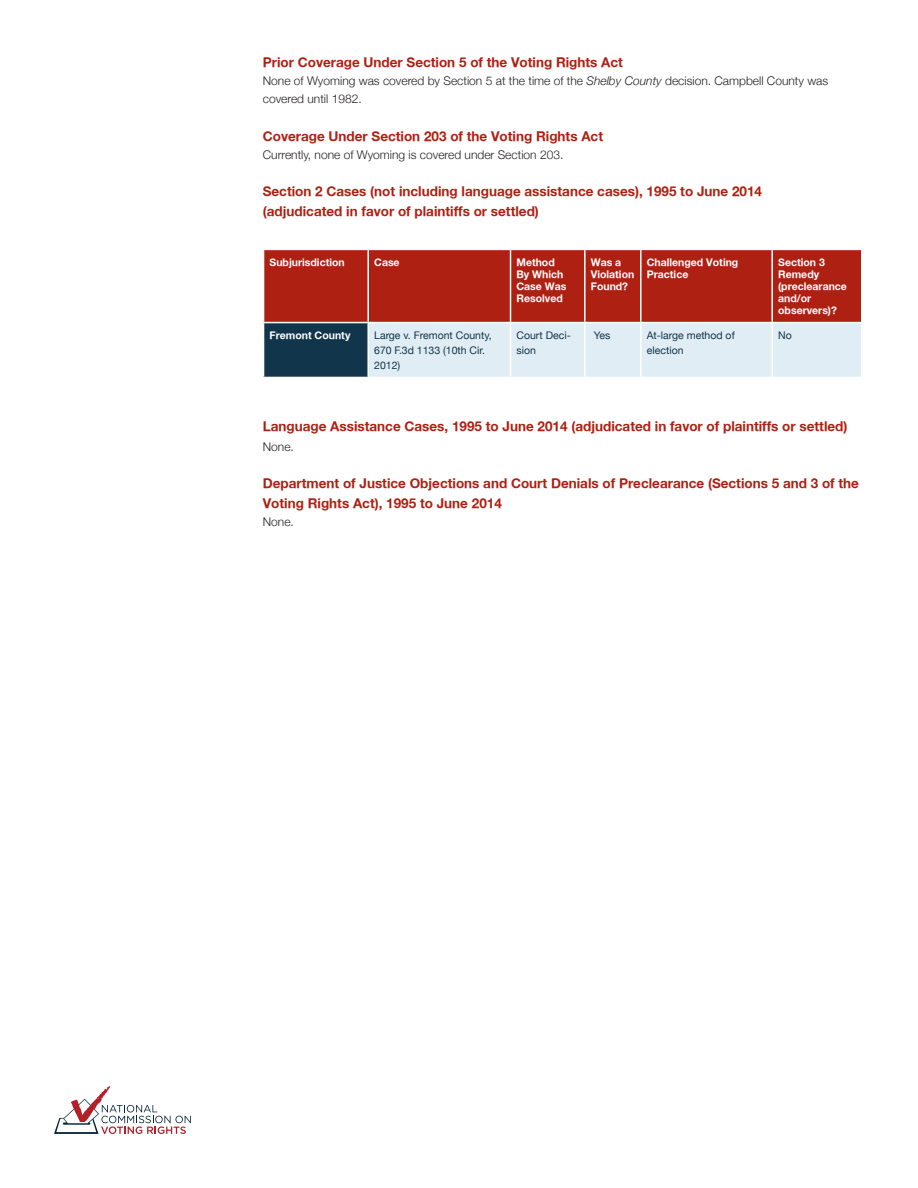
<style>
.page{position:relative;width:918px;height:1188px;background:#fff}
.page>*{position:absolute;margin:0;border:0;box-sizing:border-box;transform-origin:0 0}
.headers{font:700 13.5px/19.5px "Helvetica Neue";color:#ae2012}
.t1{font:300 12px/18px "Helvetica Neue";color:#231f20}
.table_header{font:700 10.5px/12px "Helvetica Neue";color:#fff}
.table_body{font:10.5px/15px "Helvetica Neue";color:#11364b}
.s1{font-style:italic}
</style>
<div class="page">
<svg style="left:54px;top:1086px;width:137px;height:48px"></svg>
<div style="left:264px;top:250px;width:597px;height:72px;background:#ae2012"></div>
<div style="left:264px;top:323px;width:104px;height:54px;background:#11364b"></div>
<div style="left:369px;top:323px;width:492px;height:54px;background:#e1edf4"></div>
<hr style="left:367px;top:250px;width:2px;height:72px;background:#fff">
<hr style="left:510px;top:250px;width:1px;height:72px;background:#fff">
<hr style="left:584px;top:250px;width:2px;height:72px;background:#fff">
<hr style="left:640px;top:250px;width:2px;height:72px;background:#fff">
<hr style="left:771px;top:250px;width:2px;height:72px;background:#fff">
<hr style="left:510px;top:323px;width:1px;height:54px;background:#fff">
<hr style="left:584px;top:323px;width:2px;height:54px;background:#fff">
<hr style="left:640px;top:323px;width:2px;height:54px;background:#fff">
<hr style="left:771px;top:323px;width:2px;height:54px;background:#fff">
<hr style="left:367px;top:323px;width:2px;height:54px;background:#fff">
<p class="headers" style="left:263px;top:52px;width:362px">Prior Coverage Under Section 5 of the Voting Rights Act</p>
<p class="t1" style="left:263px;top:71px;width:567px">None of Wyoming was covered by Section 5 at the time of the <span class="s1">Shelby County</span> decision. Campbell County was covered until 1982.</p>
<p class="headers" style="left:263px;top:126px;width:342px">Coverage Under Section 203 of the Voting Rights Act</p>
<p class="t1" style="left:263px;top:145px;width:302px">Currently, none of Wyoming is covered under Section 203.</p>
<p class="headers" style="left:263px;top:181px;width:501px">Section 2 Cases (not including language assistance cases), 1995 to June 2014 (adjudicated in favor of plaintiffs or settled)</p>
<p class="table_header" style="left:270px;top:256px;width:77px">Subjurisdiction</p>
<p class="table_header" style="left:374px;top:256px;width:27px">Case</p>
<p class="table_header" style="left:517px;top:256px;width:51px">Method<br>By Which<br>Case Was<br>Resolved</p>
<p class="table_header" style="left:591px;top:256px;width:45px">Was a<br>Violation<br>Found?</p>
<p class="table_header" style="left:647px;top:256px;width:93px">Challenged Voting<br>Practice</p>
<p class="table_header" style="left:778px;top:256px;width:70px">Section 3<br>Remedy (preclearance and/or observers)?</p>
<p class="table_header" style="left:270px;top:329px;width:82px">Fremont County</p>
<p class="table_body" style="left:374px;top:328px;width:119px">Large v. Fremont County,<br>670 F.3d 1133 (10th Cir.<br>2012)</p>
<p class="table_body" style="left:517px;top:328px;width:56px">Court Deci&shy;sion</p>
<p class="table_body" style="left:594px;top:328px;width:18px">Yes</p>
<p class="table_body" style="left:647px;top:328px;width:89px">At-large method of election</p>
<p class="table_body" style="left:778px;top:328px;width:15px">No</p>
<p class="headers" style="left:263px;top:417px;width:586px">Language Assistance Cases, 1995 to June 2014 (adjudicated in favor of plaintiffs or settled)</p>
<p class="t1" style="left:263px;top:437px;width:33px">None.</p>
<p class="headers" style="left:263px;top:474px;width:598px">Department of Justice Objections and Court Denials of Preclearance (Sections 5 and 3 of the<br>Voting Rights Act), 1995 to June 2014</p>
<p class="t1" style="left:263px;top:512px;width:33px">None.</p>
</div>
